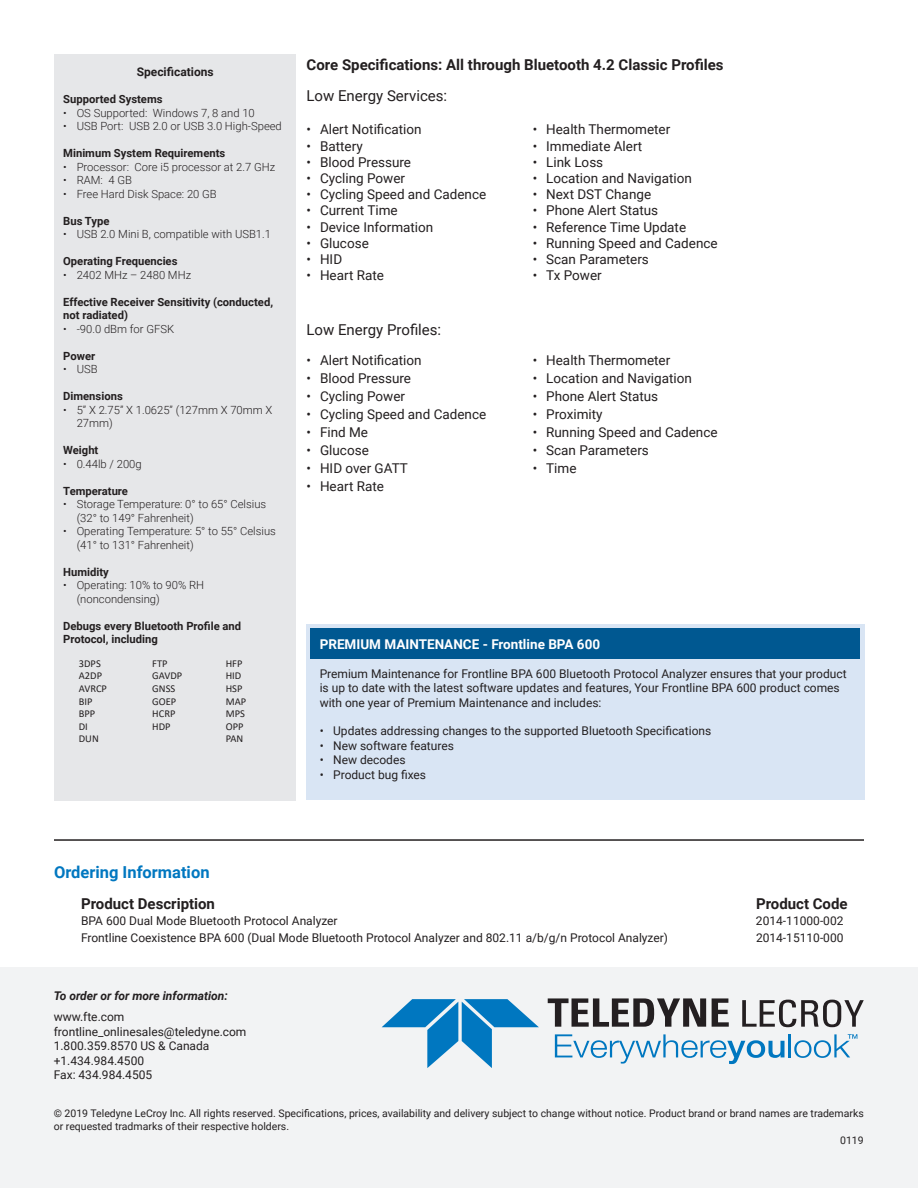
<style>
.page{position:relative;width:918px;height:1188px;background:#fff}
.page>*{position:absolute;margin:0;border:0;box-sizing:border-box;transform-origin:0 0}
.t1{font:700 16.5px "Roboto";color:#0077c0}
.t2{font:700 15px "Roboto";color:#231f20}
.t3{font:15px "Roboto";color:#231f20}
.t4{font:13.5px "Roboto";color:#231f20}
.t5{font:700 13.5px "Roboto";color:#fff}
.t6{font:12px/14.4px "Roboto";color:#231f20}
.t7{font:italic 700 12px "Roboto";color:#231f20}
.t8{font:700 12px "Roboto";color:#231f20}
.t9{font:300 11.25px/13.5px "Roboto";color:#231f20}
.t10{font:700 11.25px/13.5px "Roboto";color:#231f20}
.t11{font:10.5px/12.6px "Roboto";color:#231f20}
.t12{font:10.5px "Calibri";color:#231f20}
</style>
<div class="page">
<div style="left:54px;top:54px;width:242px;height:746px;background:#e6e7e9"></div>
<div style="left:0;top:967px;width:918px;height:221px;background:#f2f3f4"></div>
<svg style="left:548px;top:998px;width:158px;height:29px"></svg>
<svg style="left:712px;top:998px;width:17px;height:29px"></svg>
<svg style="left:742px;top:1000px;width:122px;height:27px"></svg>
<svg style="left:555px;top:1034px;width:230px;height:30px"></svg>
<hr style="left:789px;top:1034px;width:2px;height:23px;background:#0077c0">
<svg style="left:794px;top:1034px;width:63px;height:24px"></svg>
<svg style="left:382px;top:999px;width:157px;height:69px"></svg>
<hr style="left:54px;top:839px;width:810px;height:2px;background:#231f20">
<div style="left:307px;top:625px;width:558px;height:175px;background:#d9e5f4"></div>
<div style="left:310px;top:628px;width:549px;height:31px;background:#005891"></div>
<p class="t8" style="left:137px;top:64px;width:78px">Specifications</p>
<p class="t10" style="left:63px;top:92px;width:101px">Supported Systems</p>
<p class="t9" style="left:63px;top:106px;width:193px">• OS Supported: Windows 7, 8 and 10</p>
<p class="t9" style="left:63px;top:119px;width:220px">• USB Port: USB 2.0 or USB 3.0 High-Speed</p>
<p class="t10" style="left:63px;top:146px;width:164px">Minimum System Requirements</p>
<p class="t9" style="left:63px;top:160px;width:214px">• Processor: Core i5 processor at 2.7 GHz</p>
<p class="t9" style="left:63px;top:173px;width:70px">• RAM: 4 GB</p>
<p class="t9" style="left:63px;top:187px;width:155px">• Free Hard Disk Space: 20 GB</p>
<p class="t10" style="left:63px;top:214px;width:48px">Bus Type</p>
<p class="t9" style="left:63px;top:227px;width:209px">• USB 2.0 Mini B, compatible with USB1.1</p>
<p class="t10" style="left:63px;top:254px;width:116px">Operating Frequencies</p>
<p class="t9" style="left:63px;top:268px;width:129px">• 2402 MHz – 2480 MHz</p>
<p class="t10" style="left:63px;top:295px;width:211px">Effective Receiver Sensitivity (conducted, not radiated)</p>
<p class="t9" style="left:63px;top:322px;width:113px">• -90.0 dBm for GFSK</p>
<p class="t10" style="left:63px;top:349px;width:34px">Power</p>
<p class="t9" style="left:63px;top:362px;width:36px">• USB</p>
<p class="t10" style="left:63px;top:389px;width:61px">Dimensions</p>
<p class="t9" style="left:77px;top:403px;width:197px;text-indent:-14px">• 5” X 2.75” X 1.0625” (127mm X 70mm X<br>27mm)</p>
<p class="t10" style="left:63px;top:443px;width:37px">Weight</p>
<p class="t9" style="left:63px;top:457px;width:80px">• 0.44lb / 200g</p>
<p class="t10" style="left:63px;top:484px;width:66px">Temperature</p>
<p class="t9" style="left:77px;top:497px;width:191px;text-indent:-14px">• Storage Temperature: 0° to 65° Celsius (32° to 149° Fahrenheit)</p>
<p class="t9" style="left:77px;top:524px;width:201px;text-indent:-14px">• Operating Temperature: 5° to 55° Celsius (41° to 131° Fahrenheit)</p>
<p class="t10" style="left:63px;top:565px;width:47px">Humidity</p>
<p class="t9" style="left:77px;top:578px;width:129px;text-indent:-14px">• Operating: 10% to 90% RH (noncondensing)</p>
<p class="t10" style="left:63px;top:619px;width:180px">Debugs every Bluetooth Profile and<br>Protocol, including</p>
<p class="t12" style="left:79px;top:656px;width:24px">3DPS</p>
<p class="t12" style="left:79px;top:669px;width:25px">A2DP</p>
<p class="t12" style="left:79px;top:681px;width:30px">AVRCP</p>
<p class="t12" style="left:79px;top:694px;width:15px">BIP</p>
<p class="t12" style="left:79px;top:706px;width:18px">BPP</p>
<p class="t12" style="left:79px;top:719px;width:11px">DI</p>
<p class="t12" style="left:79px;top:732px;width:21px">DUN</p>
<p class="t12" style="left:152px;top:656px;width:17px">FTP</p>
<p class="t12" style="left:152px;top:669px;width:32px">GAVDP</p>
<p class="t12" style="left:152px;top:681px;width:25px">GNSS</p>
<p class="t12" style="left:152px;top:694px;width:26px">GOEP</p>
<p class="t12" style="left:152px;top:706px;width:25px">HCRP</p>
<p class="t12" style="left:152px;top:719px;width:20px">HDP</p>
<p class="t12" style="left:226px;top:656px;width:18px">HFP</p>
<p class="t12" style="left:226px;top:669px;width:17px">HID</p>
<p class="t12" style="left:226px;top:681px;width:18px">HSP</p>
<p class="t12" style="left:226px;top:694px;width:22px">MAP</p>
<p class="t12" style="left:226px;top:706px;width:21px">MPS</p>
<p class="t12" style="left:226px;top:719px;width:19px">OPP</p>
<p class="t12" style="left:226px;top:732px;width:19px">PAN</p>
<p class="t2" style="left:307px;top:54px;width:419px">Core Specifications: All through Bluetooth 4.2 Classic Profiles</p>
<p class="t3" style="left:307px;top:85px;width:142px">Low Energy Services:</p>
<p class="t4" style="left:307px;top:120px;width:117px">• Alert Notification</p>
<p class="t4" style="left:307px;top:136px;width:58px">• Battery</p>
<p class="t4" style="left:307px;top:152px;width:106px">• Blood Pressure</p>
<p class="t4" style="left:307px;top:169px;width:100px">• Cycling Power</p>
<p class="t4" style="left:307px;top:185px;width:181px">• Cycling Speed and Cadence</p>
<p class="t4" style="left:307px;top:201px;width:93px">• Current Time</p>
<p class="t4" style="left:307px;top:217px;width:128px">• Device Information</p>
<p class="t4" style="left:307px;top:233px;width:64px">• Glucose</p>
<p class="t4" style="left:307px;top:250px;width:37px">• HID</p>
<p class="t4" style="left:307px;top:266px;width:79px">• Heart Rate</p>
<p class="t3" style="left:307px;top:319px;width:136px">Low Energy Profiles:</p>
<p class="t4" style="left:307px;top:351px;width:117px">• Alert Notification</p>
<p class="t4" style="left:307px;top:369px;width:106px">• Blood Pressure</p>
<p class="t4" style="left:307px;top:387px;width:100px">• Cycling Power</p>
<p class="t4" style="left:307px;top:405px;width:181px">• Cycling Speed and Cadence</p>
<p class="t4" style="left:307px;top:423px;width:63px">• Find Me</p>
<p class="t4" style="left:307px;top:441px;width:64px">• Glucose</p>
<p class="t4" style="left:307px;top:459px;width:103px">• HID over GATT</p>
<p class="t4" style="left:307px;top:477px;width:79px">• Heart Rate</p>
<p class="t4" style="left:533px;top:120px;width:139px">• Health Thermometer</p>
<p class="t4" style="left:533px;top:136px;width:111px">• Immediate Alert</p>
<p class="t4" style="left:533px;top:152px;width:72px">• Link Loss</p>
<p class="t4" style="left:533px;top:169px;width:161px">• Location and Navigation</p>
<p class="t4" style="left:533px;top:185px;width:120px">• Next DST Change</p>
<p class="t4" style="left:533px;top:201px;width:127px">• Phone Alert Status</p>
<p class="t4" style="left:533px;top:217px;width:155px">• Reference Time Update</p>
<p class="t4" style="left:533px;top:233px;width:186px">• Running Speed and Cadence</p>
<p class="t4" style="left:533px;top:250px;width:118px">• Scan Parameters</p>
<p class="t4" style="left:533px;top:266px;width:71px">• Tx Power</p>
<p class="t4" style="left:533px;top:351px;width:139px">• Health Thermometer</p>
<p class="t4" style="left:533px;top:369px;width:161px">• Location and Navigation</p>
<p class="t4" style="left:533px;top:387px;width:127px">• Phone Alert Status</p>
<p class="t4" style="left:533px;top:405px;width:71px">• Proximity</p>
<p class="t4" style="left:533px;top:423px;width:186px">• Running Speed and Cadence</p>
<p class="t4" style="left:533px;top:441px;width:118px">• Scan Parameters</p>
<p class="t4" style="left:533px;top:459px;width:45px">• Time</p>
<p class="t5" style="left:320px;top:635px;width:282px">PREMIUM MAINTENANCE - Frontline BPA 600</p>
<p class="t6" style="left:320px;top:666px;width:528px">Premium Maintenance for Frontline BPA 600 Bluetooth Protocol Analyzer ensures that your product is up to date with the latest software updates and features, Your Frontline BPA 600 product comes with one year of Premium Maintenance and includes:</p>
<p class="t6" style="left:320px;top:723px;width:393px">• Updates addressing changes to the supported Bluetooth Specifications</p>
<p class="t6" style="left:320px;top:738px;width:136px">• New software features</p>
<p class="t6" style="left:320px;top:752px;width:87px">• New decodes</p>
<p class="t6" style="left:320px;top:767px;width:108px">• Product bug fixes</p>
<p class="t1" style="left:54px;top:860px;width:157px">Ordering Information</p>
<p class="t2" style="left:81px;top:893px;width:136px">Product Description</p>
<p class="t2" style="left:756px;top:893px;width:93px">Product Code</p>
<p class="t6" style="left:81px;top:913px;width:258px">BPA 600 Dual Mode Bluetooth Protocol Analyzer</p>
<p class="t6" style="left:756px;top:913px;width:89px">2014-11000-002</p>
<p class="t6" style="left:81px;top:930px;width:589px">Frontline Coexistence BPA 600 (Dual Mode Bluetooth Protocol Analyzer and 802.11 a/b/g/n Protocol Analyzer)</p>
<p class="t6" style="left:756px;top:930px;width:89px">2014-15110-000</p>
<p class="t7" style="left:54px;top:988px;width:176px">To order or for more information:</p>
<p class="t6" style="left:54px;top:1010px;width:72px">www.fte.com</p>
<p class="t6" style="left:54px;top:1024px;width:194px">frontline_onlinesales@teledyne.com</p>
<p class="t6" style="left:54px;top:1038px;width:157px">1.800.359.8570 US &amp; Canada +1.434.984.4500</p>
<p class="t6" style="left:54px;top:1067px;width:100px">Fax: 434.984.4505</p>
<p class="t11" style="left:54px;top:1107px;width:812px">© 2019 Teledyne LeCroy Inc. All rights reserved. Specifications, prices, availability and delivery subject to change without notice. Product brand or brand names are trademarks or requested tradmarks of their respective holders.</p>
<p class="t11" style="left:840px;top:1133px;width:25px">0119</p>
</div>
